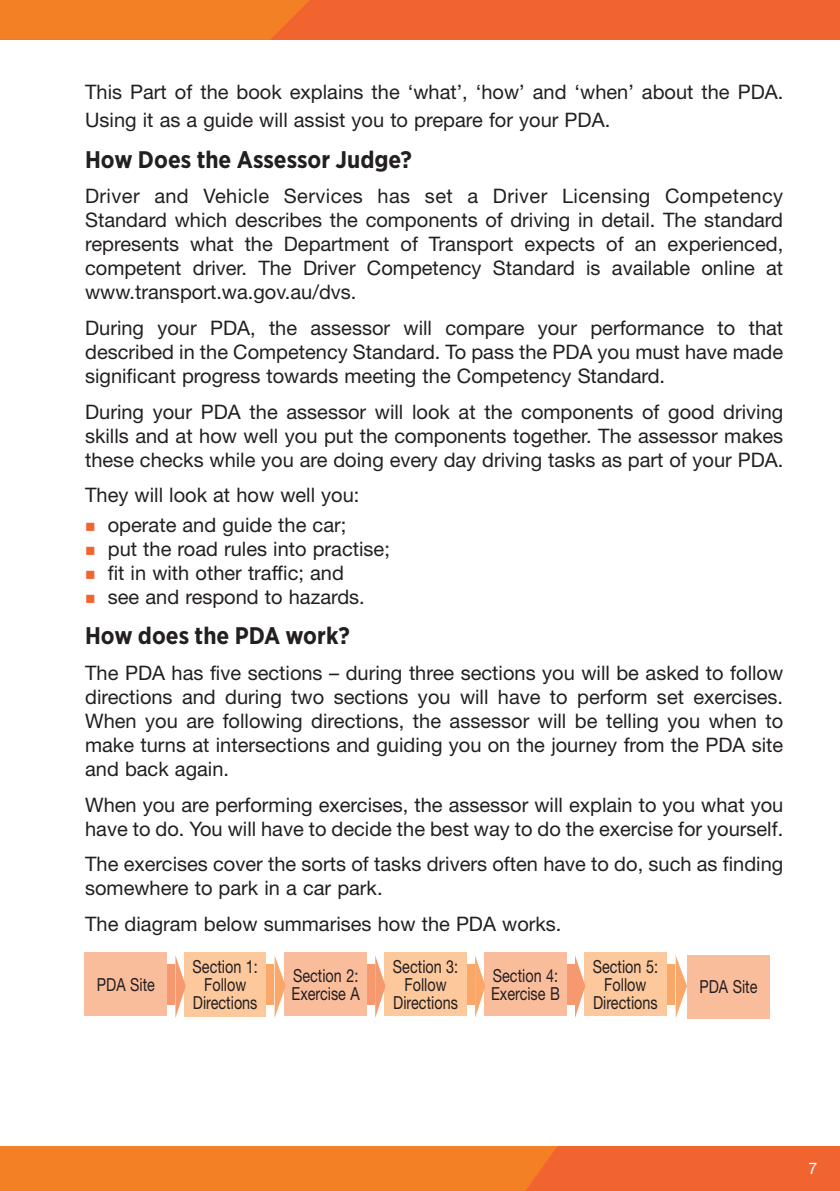
<style>
.page{position:relative;width:840px;height:1191px;background:#fff}
.page>*{position:absolute;margin:0;border:0;box-sizing:border-box;transform-origin:0 0}
.t1{font:700 24px "Gotham Narrow";color:#231f20}
.t2{font:20px/24.2px "Helvetica Neue LT Std";color:#231f20;text-align:justify}
.t3{font:18px/18px "Helvetica Neue LT Std";color:#231f20;text-align:center;scale:.8 1}
.t4{font:16px "Helvetica Neue LT Std";color:#fff}
.s1{color:#f2642f}
</style>
<div class="page">
<div style="left:0;top:0;width:839px;height:40px;background:#f2642f"></div>
<svg style="left:0;top:0;width:309px;height:40px;background:#f37e26"></svg>
<div style="left:686px;top:954px;width:83px;height:64px;background:#fabd9c"></div>
<div style="left:84px;top:952px;width:83px;height:64px;background:#fabd9c"></div>
<div style="left:184px;top:952px;width:82px;height:64px;background:#fcc89c"></div>
<div style="left:284px;top:952px;width:83px;height:64px;background:#fabd9c"></div>
<div style="left:384px;top:952px;width:83px;height:64px;background:#fcc89c"></div>
<div style="left:484px;top:952px;width:82px;height:64px;background:#fabd9c"></div>
<div style="left:583px;top:952px;width:83px;height:64px;background:#fcc89c"></div>
<svg style="left:175px;top:955px;width:11px;height:63px"></svg>
<div style="left:167px;top:964px;width:7px;height:41px;background:#f7996e"></div>
<svg style="left:274px;top:955px;width:11px;height:63px"></svg>
<div style="left:266px;top:964px;width:8px;height:41px;background:#f9a86a"></div>
<svg style="left:375px;top:955px;width:10px;height:63px"></svg>
<div style="left:367px;top:964px;width:7px;height:41px;background:#f7996e"></div>
<svg style="left:475px;top:955px;width:10px;height:63px"></svg>
<div style="left:467px;top:964px;width:7px;height:41px;background:#f9a86a"></div>
<svg style="left:574px;top:955px;width:11px;height:63px"></svg>
<div style="left:566px;top:964px;width:8px;height:41px;background:#f7996e"></div>
<svg style="left:675px;top:955px;width:11px;height:63px"></svg>
<div style="left:666px;top:964px;width:8px;height:41px;background:#f9a86a"></div>
<div style="left:0;top:1146px;width:839px;height:45px;background:#f48026"></div>
<div style="left:525px;top:1146px;width:314px;height:45px;background:#f2642f"></div>
<p class="t2" style="left:85px;top:78px;width:699px;line-height:28px">This Part of the book explains the ‘what’, ‘how’ and ‘when’ about the PDA.<br>Using it as a guide will assist you to prepare for your PDA.</p>
<h2 class="t1" style="left:85px;top:144px;width:328px">How Does the Assessor Judge?</h2>
<p class="t2" style="left:85px;top:183px;width:699px">Driver and Vehicle Services has set a Driver Licensing Competency Standard which describes the components of driving in detail. The standard represents what the Department of Transport expects of an experienced, competent driver. The Driver Competency Standard is available online at www.transport.wa.gov.au/dvs.</p>
<p class="t2" style="left:85px;top:315px;width:699px">During your PDA, the assessor will compare your performance to that described in the Competency Standard. To pass the PDA you must have made significant progress towards meeting the Competency Standard.</p>
<p class="t2" style="left:85px;top:399px;width:699px">During your PDA the assessor will look at the components of good driving skills and at how well you put the components together. The assessor makes these checks while you are doing every day driving tasks as part of your PDA.</p>
<p class="t2" style="left:85px;top:483px;width:276px">They will look at how well you:</p>
<p class="t2" style="left:85px;top:512px;width:262px"><span class="s1">■</span> operate and guide the car;</p>
<p class="t2" style="left:85px;top:536px;width:306px"><span class="s1">■</span> put the road rules into practise;</p>
<p class="t2" style="left:85px;top:560px;width:260px"><span class="s1">■</span> fit in with other traffic; and</p>
<p class="t2" style="left:85px;top:585px;width:281px"><span class="s1">■</span> see and respond to hazards.</p>
<h2 class="t1" style="left:85px;top:620px;width:266px">How does the PDA work?</h2>
<p class="t2" style="left:85px;top:660px;width:699px">The PDA has five sections – during three sections you will be asked to follow directions and during two sections you will have to perform set exercises.<br>When you are following directions, the assessor will be telling you when to make turns at intersections and guiding you on the journey from the PDA site and back again.</p>
<p class="t2" style="left:85px;top:792px;width:699px">When you are performing exercises, the assessor will explain to you what you have to do. You will have to decide the best way to do the exercise for yourself.</p>
<p class="t2" style="left:85px;top:852px;width:699px">The exercises cover the sorts of tasks drivers often have to do, such as finding somewhere to park in a car park.</p>
<p class="t2" style="left:85px;top:911px;width:477px">The diagram below summarises how the PDA works.</p>
<p class="t3" style="left:192px;top:957px;width:83px">Section 1:<br>Follow<br>Directions</p>
<p class="t3" style="left:291px;top:966px;width:87px;text-align:left">Section 2:<br>Exercise A</p>
<p class="t3" style="left:393px;top:957px;width:83px">Section 3:<br>Follow<br>Directions</p>
<p class="t3" style="left:491px;top:966px;width:87px;text-align:left">Section 4:<br>Exercise B</p>
<p class="t3" style="left:592px;top:957px;width:83px">Section 5:<br>Follow<br>Directions</p>
<p class="t3" style="left:97px;top:975px;width:74px">PDA Site</p>
<p class="t3" style="left:699px;top:977px;width:74px">PDA Site</p>
<p class="t4" style="left:807px;top:1158px;width:10px">7</p>
</div>
